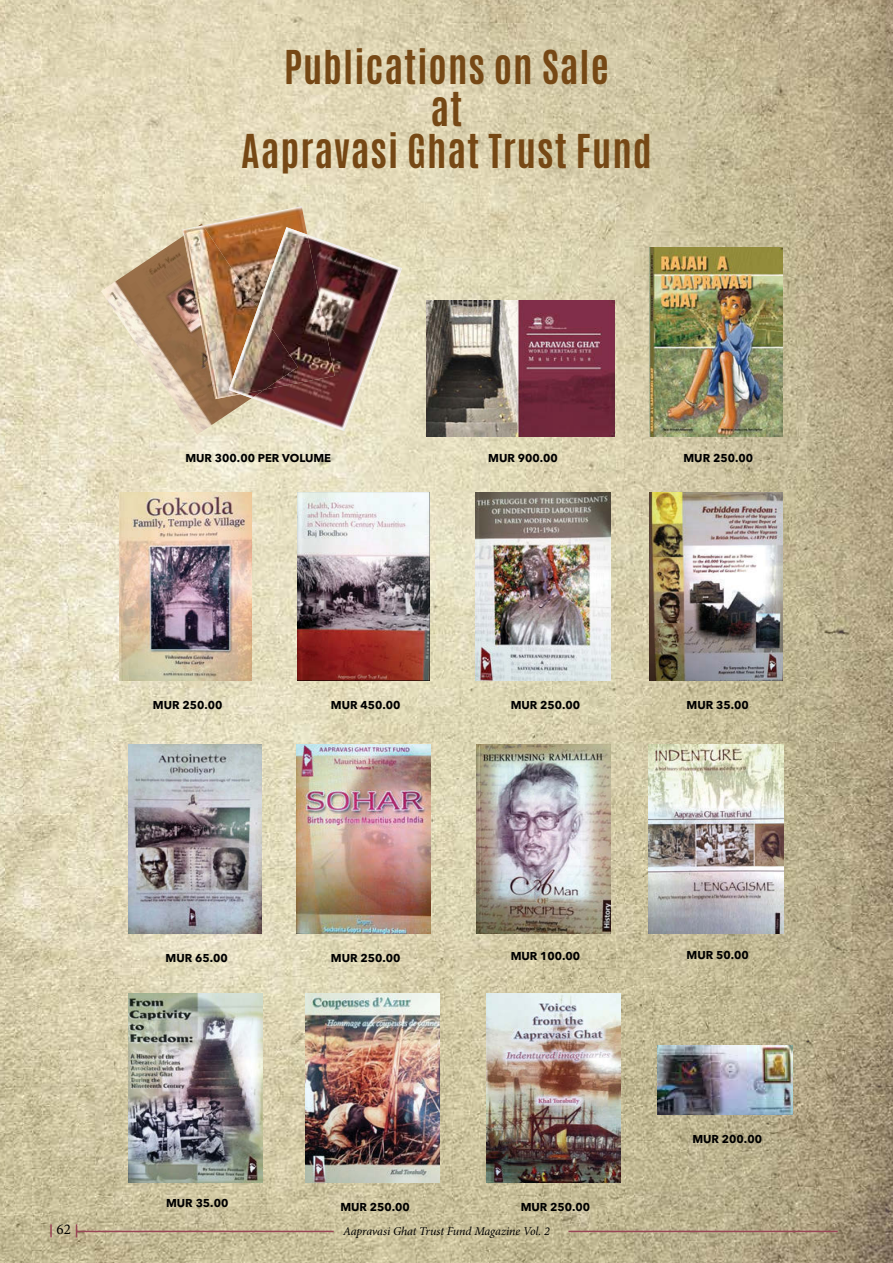
<style>
.page{position:relative;width:893px;height:1263px;background:#fff}
.page>*{position:absolute;margin:0;border:0;box-sizing:border-box;transform-origin:0 0}
.t1{font:700 39px/42px "Antonio";letter-spacing:.025em;color:#764815;text-align:center}
.t2{font:15px "Minion Pro";color:#000}
.t3{font:italic 12px "Minion Pro";letter-spacing:-.01em;color:#000}
.t4{font:700 11.4px "Avenir Next";color:#000}
</style>
<div class="page">
<img style="left:0;top:0;width:893px;height:1263px">
<hr style="left:568px;top:1231px;width:270px;height:1px;background:#994556">
<hr style="left:77px;top:1231px;width:257px;height:1px;background:#994556">
<svg style="left:76px;top:1224px;width:1px;height:13px"></svg>
<svg style="left:50px;top:1224px;width:2px;height:13px"></svg>
<img style="left:101px;top:224px;width:151px;height:211px">
<img style="left:182px;top:206px;width:125px;height:101px">
<img style="left:183px;top:225px;width:75px;height:174px">
<img style="left:252px;top:234px;width:150px;height:197px">
<img style="left:240px;top:394px;width:25px;height:4px">
<img style="left:258px;top:227px;width:77px;height:163px">
<img style="left:229px;top:307px;width:69px;height:87px">
<img style="left:649px;top:744px;width:134px;height:189px">
<img style="left:649px;top:247px;width:134px;height:189px">
<img style="left:476px;top:744px;width:134px;height:189px">
<img style="left:119px;top:492px;width:133px;height:189px">
<img style="left:476px;top:492px;width:134px;height:189px">
<img style="left:297px;top:492px;width:133px;height:188px">
<img style="left:306px;top:993px;width:134px;height:189px">
<img style="left:486px;top:993px;width:134px;height:189px">
<img style="left:129px;top:993px;width:133px;height:189px">
<img style="left:650px;top:492px;width:132px;height:189px">
<img style="left:129px;top:745px;width:132px;height:188px">
<img style="left:296px;top:744px;width:134px;height:189px">
<img style="left:658px;top:1046px;width:134px;height:68px">
<img style="left:427px;top:300px;width:187px;height:136px">
<h1 class="t1" style="left:241px;top:47px;width:412px">Publications on Sale<br>at<br>Aapravasi Ghat Trust Fund</h1>
<p class="t4" style="left:185px;top:448px;width:147px">MUR 300.00 PER VOLUME</p>
<p class="t4" style="left:488px;top:448px;width:71px">MUR 900.00</p>
<p class="t4" style="left:683px;top:448px;width:71px">MUR 250.00</p>
<p class="t4" style="left:153px;top:695px;width:71px">MUR 250.00</p>
<p class="t4" style="left:331px;top:695px;width:71px">MUR 450.00</p>
<p class="t4" style="left:511px;top:695px;width:71px">MUR 250.00</p>
<p class="t4" style="left:687px;top:695px;width:64px">MUR 35.00</p>
<p class="t4" style="left:166px;top:948px;width:64px">MUR 65.00</p>
<p class="t4" style="left:331px;top:948px;width:71px">MUR 250.00</p>
<p class="t4" style="left:511px;top:946px;width:71px">MUR 100.00</p>
<p class="t4" style="left:166px;top:1193px;width:64px">MUR 35.00</p>
<p class="t4" style="left:340px;top:1197px;width:71px">MUR 250.00</p>
<p class="t4" style="left:521px;top:1197px;width:71px">MUR 250.00</p>
<h2 class="t2" style="left:57px;top:1219px;width:16px">62</h2>
<p class="t3" style="left:343px;top:1223px;width:208px">Aapravasi Ghat Trust Fund Magazine Vol. 2</p>
<p class="t4" style="left:687px;top:945px;width:64px">MUR 50.00</p>
<p class="t4" style="left:692px;top:1129px;width:71px">MUR 200.00</p>
</div>
